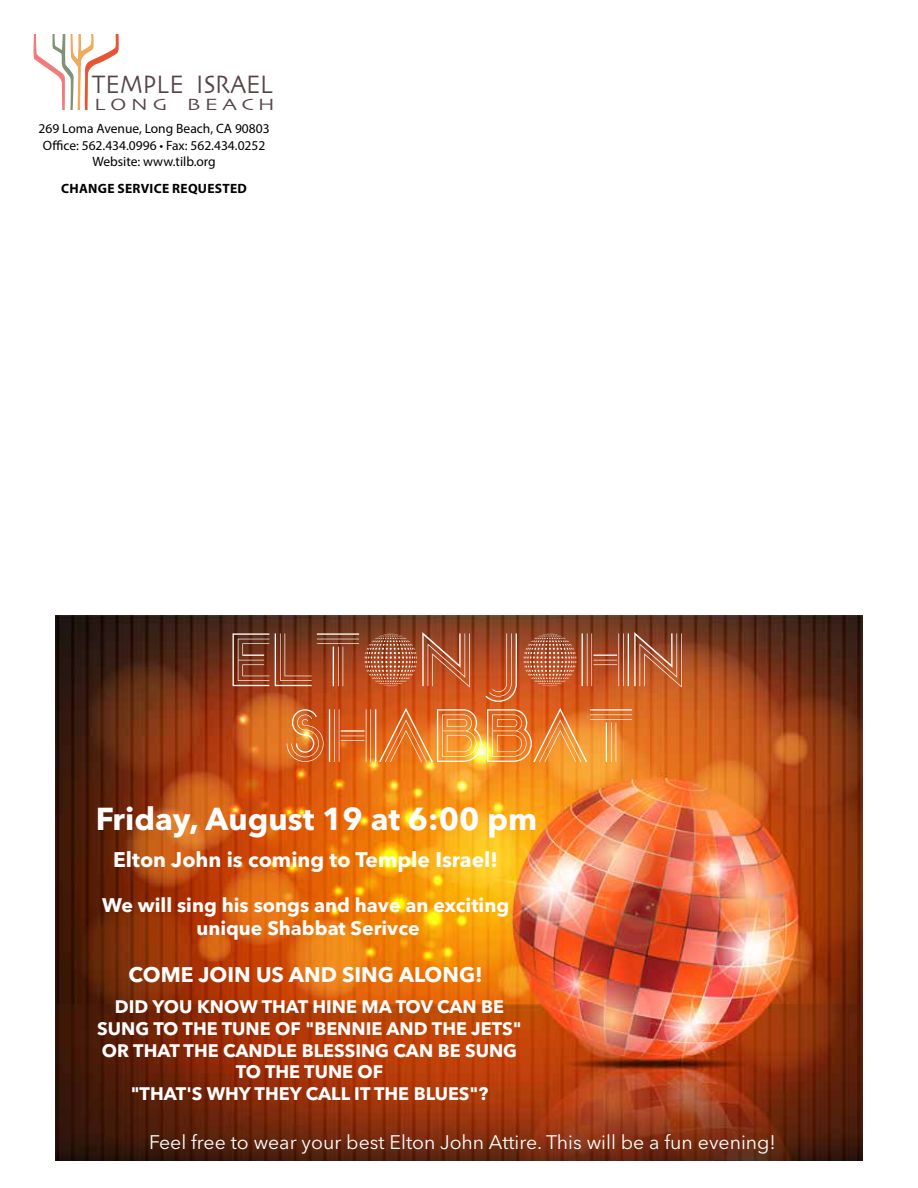
<style>
.page{position:relative;width:918px;height:1188px;background:#fff}
.page>*{position:absolute;margin:0;border:0;box-sizing:border-box;transform-origin:0 0}
.t1{font:700 31.5px "Avenir Next LT Pro";color:#fff}
.t2{font:26.4px "Skia";letter-spacing:.01em;color:#564346;scale:.9 1}
.t3{font:700 21px "Avenir Next LT Pro";color:#fff}
.t4{font:19.5px "Avenir Next LT Pro";color:#fff}
.t5{font:700 19.5px/23.4px "Avenir Next LT Pro";color:#fff;text-align:center}
.t6{font:700 18px/21.6px "Avenir Next LT Pro";color:#fff;text-align:center}
.t7{font:17.1px "Skia";letter-spacing:.19em;color:#564346;scale:1.28 1}
.t8{font:13.5px/16.2px "Myriad Pro";color:#000;text-align:center}
.t9{font:700 13.5px "Myriad Pro";letter-spacing:.02em;color:#000}
</style>
<div class="page">
<img style="left:56px;top:615px;width:807px;height:546px">
<svg style="left:33px;top:35px;width:86px;height:75px"></svg>
<img style="left:233px;top:632px;width:449px;height:70px">
<svg style="left:287px;top:708px;width:345px;height:54px"></svg>
<h2 class="t2" style="left:92px;top:69px;width:203px">TEMPLE ISRAEL</h2>
<p class="t7" style="left:94px;top:94px;width:143px">LONG BEACH</p>
<p class="t8" style="left:39px;top:121px;width:233px">269 Loma Avenue, Long Beach, CA 90803<br>Office: 562.434.0996 • Fax: 562.434.0252<br>Website: www.tilb.org</p>
<p class="t9" style="left:61px;top:180px;width:187px">CHANGE SERVICE REQUESTED</p>
<h1 class="t1" style="left:96px;top:800px;width:443px">Friday, August 19 at 6:00 pm</h1>
<p class="t3" style="left:113px;top:847px;width:386px">Elton John is coming to Temple Israel!</p>
<p class="t5" style="left:102px;top:893px;width:409px">We will sing his songs and have an exciting unique Shabbat Serivce</p>
<p class="t3" style="left:129px;top:962px;width:356px">COME JOIN US AND SING ALONG!</p>
<p class="t6" style="left:97px;top:996px;width:426px">DID YOU KNOW THAT HINE MA TOV CAN BE<br>SUNG TO THE TUNE OF "BENNIE AND THE JETS"<br>OR THAT THE CANDLE BLESSING CAN BE SUNG<br>TO THE TUNE OF<br>"THAT'S WHY THEY CALL IT THE BLUES"?</p>
<p class="t4" style="left:149px;top:1131px;width:628px">Feel free to wear your best Elton John Attire. This will be a fun evening!</p>
</div>
